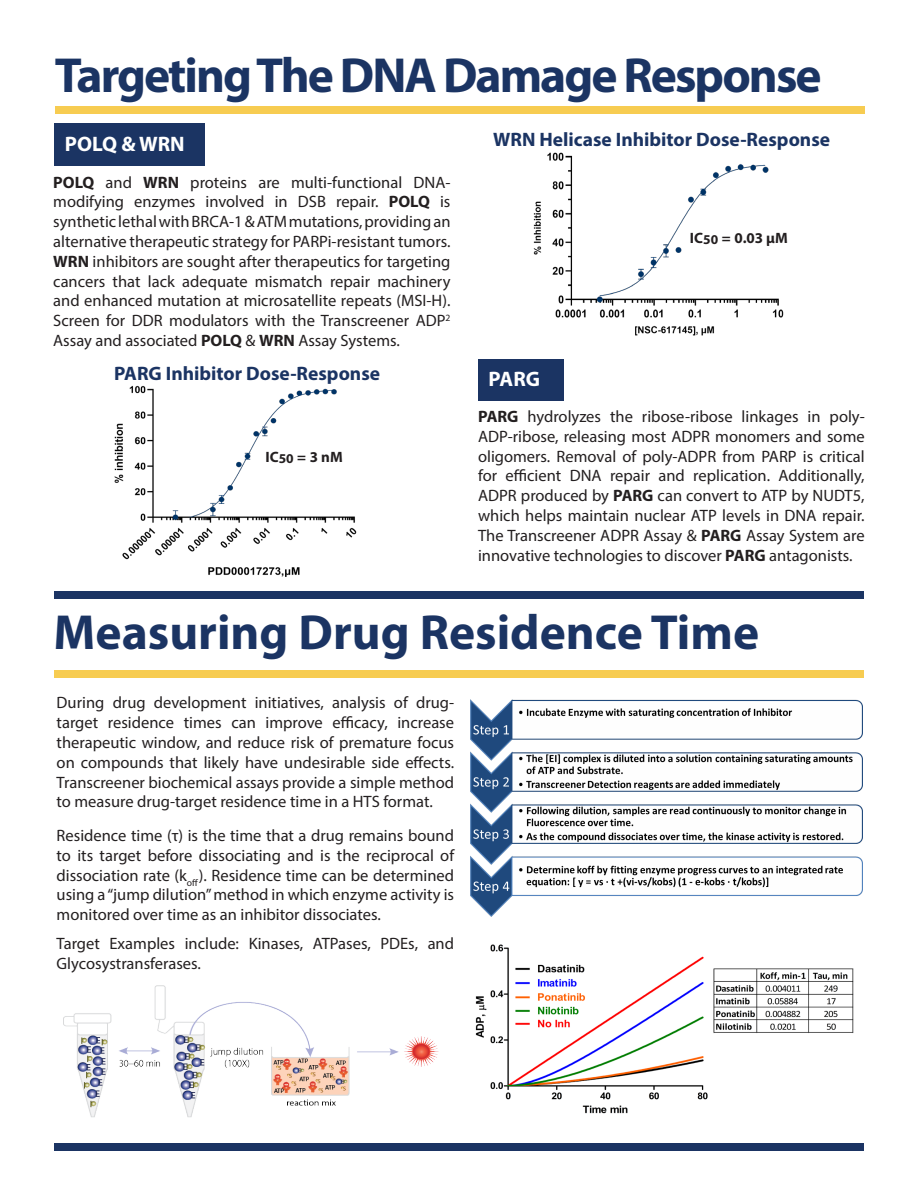
<style>
.page{position:relative;width:918px;height:1188px;background:#fff}
.page>*{position:absolute;margin:0;border:0;box-sizing:border-box;transform-origin:0 0}
.t1{font:700 49.5px "Myriad Pro";letter-spacing:-.04em;color:#1b3463}
.t2{font:700 49.5px "Myriad Pro";color:#1b3463}
.t3{font:700 21px "Myriad Pro";color:#fff}
.t4{font:700 19.5px "Myriad Pro";color:#1b3463}
.t5{font:16.5px/19.8px "Myriad Pro";color:#231f20;text-align:justify}
.t6{font:700 15px "Myriad Pro";color:#231f20}
.s1{font-weight:700}
</style>
<div class="page">
<div style="left:54px;top:1143px;width:810px;height:7px;background:#1b3463"></div>
<div style="left:54px;top:670px;width:810px;height:8px;background:#f7cc51"></div>
<img style="left:64px;top:985px;width:375px;height:132px">
<img style="left:475px;top:944px;width:379px;height:170px">
<img style="left:470px;top:699px;width:392px;height:217px">
<div style="left:54px;top:592px;width:810px;height:7px;background:#1b3463"></div>
<div style="left:54px;top:124px;width:151px;height:42px;background:#1b3463"></div>
<img style="left:533px;top:152px;width:251px;height:184px">
<div style="left:55px;top:106px;width:810px;height:8px;background:#f7cc51"></div>
<div style="left:478px;top:359px;width:85px;height:42px;background:#1b3463"></div>
<img style="left:114px;top:385px;width:243px;height:192px">
<p class="t1" style="left:55px;top:43px;width:768px">Targeting The DNA Damage Response</p>
<p class="t3" style="left:65px;top:131px;width:121px">POLQ &amp; WRN</p>
<p class="t4" style="left:493px;top:127px;width:338px">WRN Helicase Inhibitor Dose-Response</p>
<p class="t5" style="left:53px;top:172px;width:399px"><span class="s1">POLQ</span> and <span class="s1">WRN</span> proteins are multi-functional DNA&shy;modifying enzymes involved in DSB repair. <span class="s1">POLQ</span> is synthetic lethal with BRCA-1 &amp; ATM mutations, providing an alternative therapeutic strategy for PARPi-resistant tumors.<br><span class="s1">WRN</span> inhibitors are sought after therapeutics for targeting cancers that lack adequate mismatch repair machinery and enhanced mutation at microsatellite repeats (MSI-H).<br>Screen for DDR modulators with the Transcreener ADP<sup>2<br></sup>Assay and associated <span class="s1">POLQ</span> &amp; <span class="s1">WRN</span> Assay Systems.</p>
<p class="t4" style="left:114px;top:360px;width:268px">PARG Inhibitor Dose-Response</p>
<p class="t6" style="left:266px;top:447px;width:79px">IC<sub>50</sub> = 3 nM</p>
<p class="t6" style="left:690px;top:228px;width:99px">IC<sub>50</sub> = 0.03 μM</p>
<p class="t3" style="left:489px;top:366px;width:53px">PARG</p>
<p class="t5" style="left:478px;top:406px;width:388px"><span class="s1">PARG</span> hydrolyzes the ribose-ribose linkages in poly-ADP-ribose, releasing most ADPR monomers and some oligomers. Removal of poly-ADPR from PARP is critical for efficient DNA repair and replication. Additionally, ADPR produced by <span class="s1">PARG</span> can convert to ATP by NUDT5, which helps maintain nuclear ATP levels in DNA repair.<br>The Transcreener ADPR Assay &amp; <span class="s1">PARG</span> Assay System are innovative technologies to discover <span class="s1">PARG</span> antagonists.</p>
<p class="t2" style="left:54px;top:600px;width:707px">Measuring Drug Residence Time</p>
<p class="t5" style="left:57px;top:693px;width:399px">During drug development initiatives, analysis of drug&shy;target residence times can improve efficacy, increase therapeutic window, and reduce risk of premature focus on compounds that likely have undesirable side effects.<br>Transcreener biochemical assays provide a simple method to measure drug-target residence time in a HTS format.</p>
<p class="t5" style="left:57px;top:825px;width:399px">Residence time (τ) is the time that a drug remains bound to its target before dissociating and is the reciprocal of dissociation rate (k<sub>off</sub>). Residence time can be determined using a “jump dilution” method in which enzyme activity is monitored over time as an inhibitor dissociates.</p>
<p class="t5" style="left:57px;top:934px;width:399px">Target Examples include: Kinases, ATPases, PDEs, and<br>Glycosystransferases.</p>
</div>
